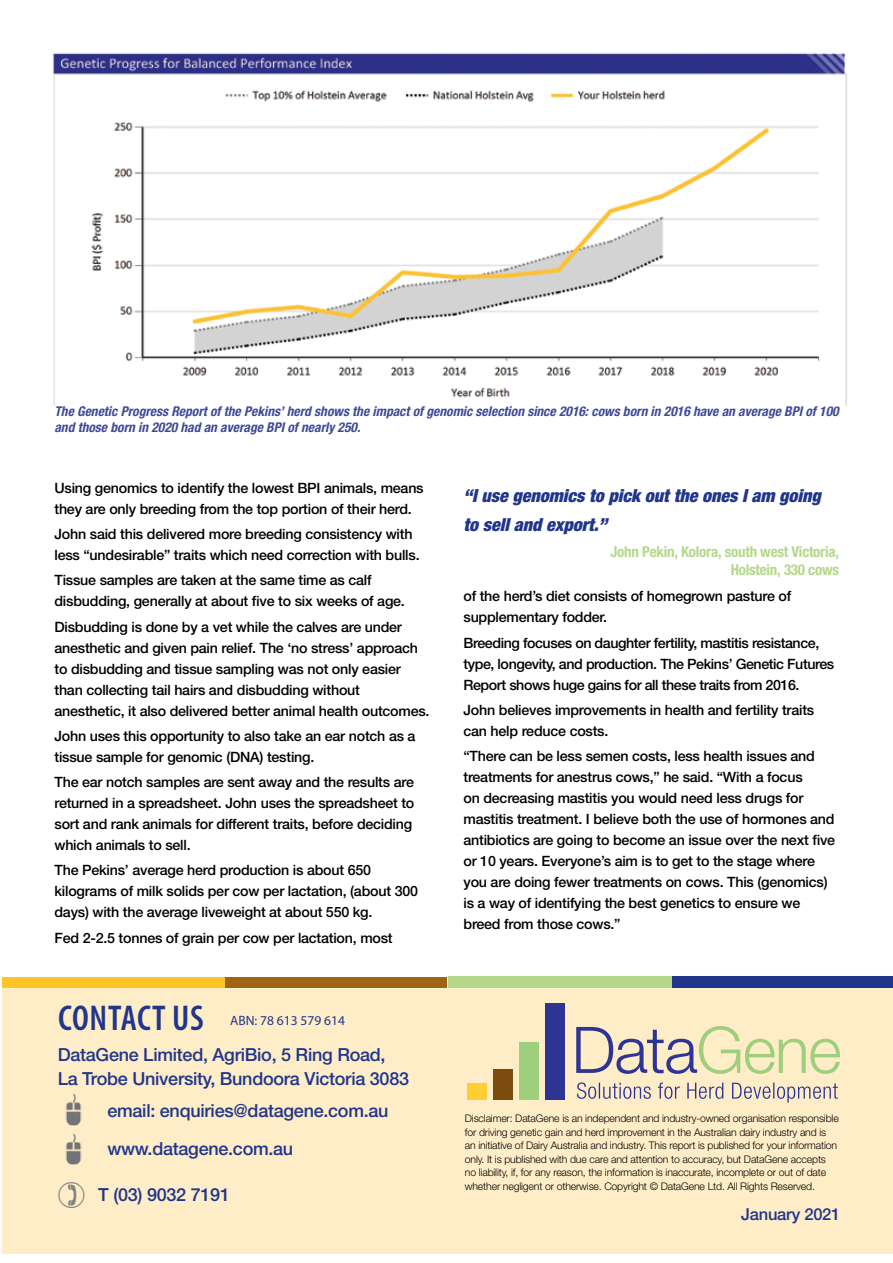
<style>
.page{position:relative;width:893px;height:1263px;background:#fff}
.page>*{position:absolute;margin:0;border:0;box-sizing:border-box;transform-origin:0 0}
.t1{font:600 condensed 36px "Myriad Pro";letter-spacing:.015em;color:#21368b}
.t2{font:500 18px/24px "Helvetica Neue LT Std";letter-spacing:-.015em;color:#21368b}
.t3{font:italic 900 condensed 18px/28.5px "HN";color:#21368b}
.t4{font:500 16.5px "Helvetica Neue LT Std";letter-spacing:-.015em;color:#21368b}
.t5{font:700 condensed 15px/18px "HN";letter-spacing:-.015em;color:#b4d88b;text-align:right}
.t6{font:500 14.25px/21px "Helvetica Neue LT Std";letter-spacing:-.015em;color:#000}
.t7{font:italic 700 condensed 13.5px/16.2px "HN";color:#3f4a97}
.t8{font:13.5px "Myriad Pro";color:#21368b}
.t9{font:300 10.5px/13.5px "Helvetica Neue LT Std";letter-spacing:-.015em;color:#000}
</style>
<div class="page">
<div style="left:2px;top:983px;width:891px;height:271px;background:#ffedc8"></div>
<img style="left:65px;top:1133px;width:17px;height:32px">
<img style="left:65px;top:1093px;width:17px;height:32px">
<div style="left:225px;top:977px;width:222px;height:11px;background:#9e6614"></div>
<div style="left:671px;top:976px;width:222px;height:12px;background:#21368b"></div>
<div style="left:448px;top:977px;width:223px;height:11px;background:#b4d88b"></div>
<div style="left:2px;top:977px;width:223px;height:11px;background:#ffc425"></div>
<svg style="left:576px;top:1026px;width:264px;height:48px"></svg>
<svg style="left:577px;top:1082px;width:261px;height:20px"></svg>
<div style="left:493px;top:1069px;width:20px;height:30px;background:#7c4c0f"></div>
<div style="left:519px;top:1042px;width:19px;height:57px;background:#9ecf7c"></div>
<div style="left:545px;top:1003px;width:19px;height:96px;background:#2d3494"></div>
<div style="left:467px;top:1083px;width:20px;height:16px;background:#ffce35"></div>
<img style="left:53px;top:53px;width:794px;height:353px">
<p class="t7" style="left:54px;top:403px;width:786px">The Genetic Progress Report of the Pekins’ herd shows the impact of genomic selection since 2016: cows born in 2016 have an average BPI of 100 and those born in 2020 had an average BPI of nearly 250.</p>
<p class="t6" style="left:54px;top:477px;width:371px">Using genomics to identify the lowest BPI animals, means they are only breeding from the top portion of their herd.</p>
<p class="t6" style="left:54px;top:523px;width:367px">John said this delivered more breeding consistency with less “undesirable” traits which need correction with bulls.</p>
<p class="t6" style="left:54px;top:570px;width:352px">Tissue samples are taken at the same time as calf disbudding, generally at about five to six weeks of age.</p>
<p class="t6" style="left:54px;top:616px;width:377px">Disbudding is done by a vet while the calves are under anesthetic and given pain relief. The ‘no stress’ approach to disbudding and tissue sampling was not only easier than collecting tail hairs and disbudding without anesthetic, it also delivered better animal health outcomes.</p>
<p class="t6" style="left:54px;top:725px;width:363px">John uses this opportunity to also take an ear notch as a tissue sample for genomic (DNA) testing.</p>
<p class="t6" style="left:54px;top:771px;width:361px">The ear notch samples are sent away and the results are returned in a spreadsheet. John uses the spreadsheet to sort and rank animals for different traits, before deciding which animals to sell.</p>
<p class="t6" style="left:54px;top:860px;width:365px">The Pekins’ average herd production is about 650 kilograms of milk solids per cow per lactation, (about 300 days) with the average liveweight at about 550 kg.</p>
<p class="t6" style="left:54px;top:927px;width:340px">Fed 2-2.5 tonnes of grain per cow per lactation, most</p>
<h1 class="t1" style="left:58px;top:996px;width:147px">Contact Us</h1>
<p class="t8" style="left:230px;top:1012px;width:116px">ABN: 78 613 579 614</p>
<p class="t2" style="left:58px;top:1043px;width:353px">DataGene Limited, AgriBio, 5 Ring Road,<br>La Trobe University, Bundoora Victoria 3083</p>
<p class="t2" style="left:107px;top:1098px;width:283px">email: enquiries@datagene.com.au</p>
<p class="t2" style="left:107px;top:1136px;width:187px">www.datagene.com.au</p>
<p class="t2" style="left:98px;top:1182px;width:133px">T (03) 9032 7191</p>
<p class="t3" style="left:463px;top:481px;width:359px">“I use genomics to pick out the ones I am going to sell and export.”</p>
<p class="t5" style="left:610px;top:542px;width:230px">John Pekin, Kolora, south west Victoria,<br>Holstein, 330 cows</p>
<p class="t6" style="left:463px;top:585px;width:329px">of the herd’s diet consists of homegrown pasture of supplementary fodder.</p>
<p class="t6" style="left:463px;top:632px;width:372px">Breeding focuses on daughter fertility, mastitis resistance, type, longevity, and production. The Pekins’ Genetic Futures<br>Report shows huge gains for all these traits from 2016.</p>
<p class="t6" style="left:463px;top:699px;width:352px">John believes improvements in health and fertility traits can help reduce costs.</p>
<p class="t6" style="left:463px;top:745px;width:373px">“There can be less semen costs, less health issues and treatments for anestrus cows,” he said. “With a focus<br>on decreasing mastitis you would need less drugs for mastitis treatment. I believe both the use of hormones and antibiotics are going to become an issue over the next five or 10 years. Everyone’s aim is to get to the stage where you are doing fewer treatments on cows. This (genomics) is a way of identifying the best genetics to ensure we breed from those cows.”</p>
<p class="t9" style="left:465px;top:1111px;width:375px">Disclaimer: DataGene is an independent and industry-owned organisation responsible for driving genetic gain and herd improvement in the Australian dairy industry and is an initiative of Dairy Australia and industry. This report is published for your information only. It is published with due care and attention to accuracy, but DataGene accepts no liability, if, for any reason, the information is inaccurate, incomplete or out of date whether negligent or otherwise. Copyright © DataGene Ltd. All Rights Reserved.</p>
<p class="t4" style="left:741px;top:1204px;width:101px">January 2021</p>
</div>
